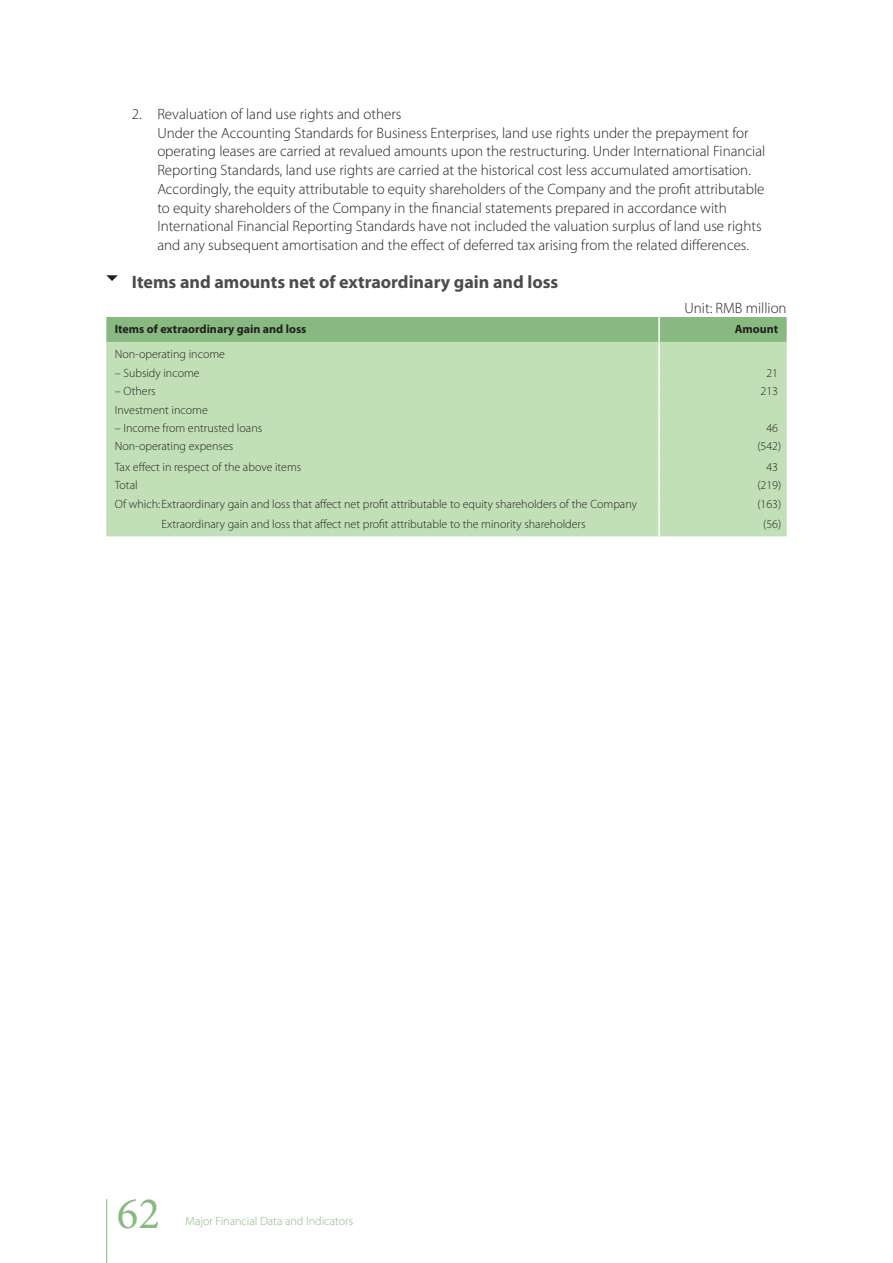
<style>
.page{position:relative;width:893px;height:1263px;background:#fff}
.page>*{position:absolute;margin:0;border:0;box-sizing:border-box;transform-origin:0 0}
.t1{font:45px "Minion Pro";color:#88b980}
.t2{font:700 18px "Myriad";color:#4b4c4d}
.t3{font:300 15px/18.8px "Myriad Pro";color:#231f20}
.t4{font:300 12px "Myriad Pro";color:#231f20}
.t5{font:700 12px "Myriad Pro";color:#231f20}
.t6{font:300 12px "Myriad Pro";color:#88b980}
</style>
<div class="page">
<hr style="left:106px;top:1199px;width:1px;height:64px;background:#88b980">
<svg style="left:106px;top:275px;width:12px;height:6px"></svg>
<div style="left:106px;top:434px;width:681px;height:102px;background:#c1e0b8"></div>
<svg style="left:106px;top:317px;width:681px;height:117px;background:#b5d7ac"></svg>
<hr style="left:658px;top:434px;width:2px;height:20px;background:#fff">
<svg style="left:658px;top:454px;width:2px;height:37px"></svg>
<hr style="left:658px;top:491px;width:2px;height:21px;background:#fff">
<hr style="left:658px;top:512px;width:2px;height:24px;background:#fff">
<p class="t3" style="left:157px;top:104px;width:609px;text-indent:-26px">2. Revaluation of land use rights and others<br>Under the Accounting Standards for Business Enterprises, land use rights under the prepayment for operating leases are carried at revalued amounts upon the restructuring. Under International Financial Reporting Standards, land use rights are carried at the historical cost less accumulated amortisation.<br>Accordingly, the equity attributable to equity shareholders of the Company and the profit attributable to equity shareholders of the Company in the financial statements prepared in accordance with International Financial Reporting Standards have not included the valuation surplus of land use rights and any subsequent amortisation and the effect of deferred tax arising from the related differences.</p>
<p class="t2" style="left:132px;top:272px;width:428px">Items and amounts net of extraordinary gain and loss</p>
<p class="t3" style="left:684px;top:298px;width:104px">Unit: RMB million</p>
<p class="t5" style="left:115px;top:322px;width:193px">Items of extraordinary gain and loss</p>
<p class="t5" style="left:735px;top:322px;width:45px">Amount</p>
<p class="t4" style="left:115px;top:347px;width:112px">Non-operating income</p>
<p class="t4" style="left:115px;top:365px;width:86px">– Subsidy income</p>
<p class="t4" style="left:766px;top:365px;width:13px">21</p>
<p class="t4" style="left:115px;top:384px;width:42px">– Others</p>
<p class="t4" style="left:761px;top:384px;width:19px">213</p>
<p class="t4" style="left:115px;top:402px;width:95px">Investment income</p>
<p class="t4" style="left:115px;top:421px;width:149px">– Income from entrusted loans</p>
<p class="t4" style="left:766px;top:421px;width:13px">46</p>
<p class="t4" style="left:115px;top:439px;width:120px">Non-operating expenses</p>
<p class="t4" style="left:757px;top:439px;width:25px">(542)</p>
<p class="t4" style="left:115px;top:460px;width:188px">Tax effect in respect of the above items</p>
<p class="t4" style="left:766px;top:460px;width:13px">43</p>
<p class="t4" style="left:115px;top:478px;width:24px">Total</p>
<p class="t4" style="left:757px;top:478px;width:25px">(219)</p>
<p class="t4" style="left:115px;top:496px;width:524px">Of which:Extraordinary gain and loss that affect net profit attributable to equity shareholders of the Company</p>
<p class="t4" style="left:757px;top:496px;width:25px">(163)</p>
<p class="t4" style="left:162px;top:517px;width:426px">Extraordinary gain and loss that affect net profit attributable to the minority shareholders</p>
<p class="t4" style="left:763px;top:517px;width:20px">(56)</p>
<h1 class="t1" style="left:117px;top:1184px;width:45px">62</h1>
<p class="t6" style="left:186px;top:1213px;width:169px">Major Financial Data and Indicators</p>
</div>
